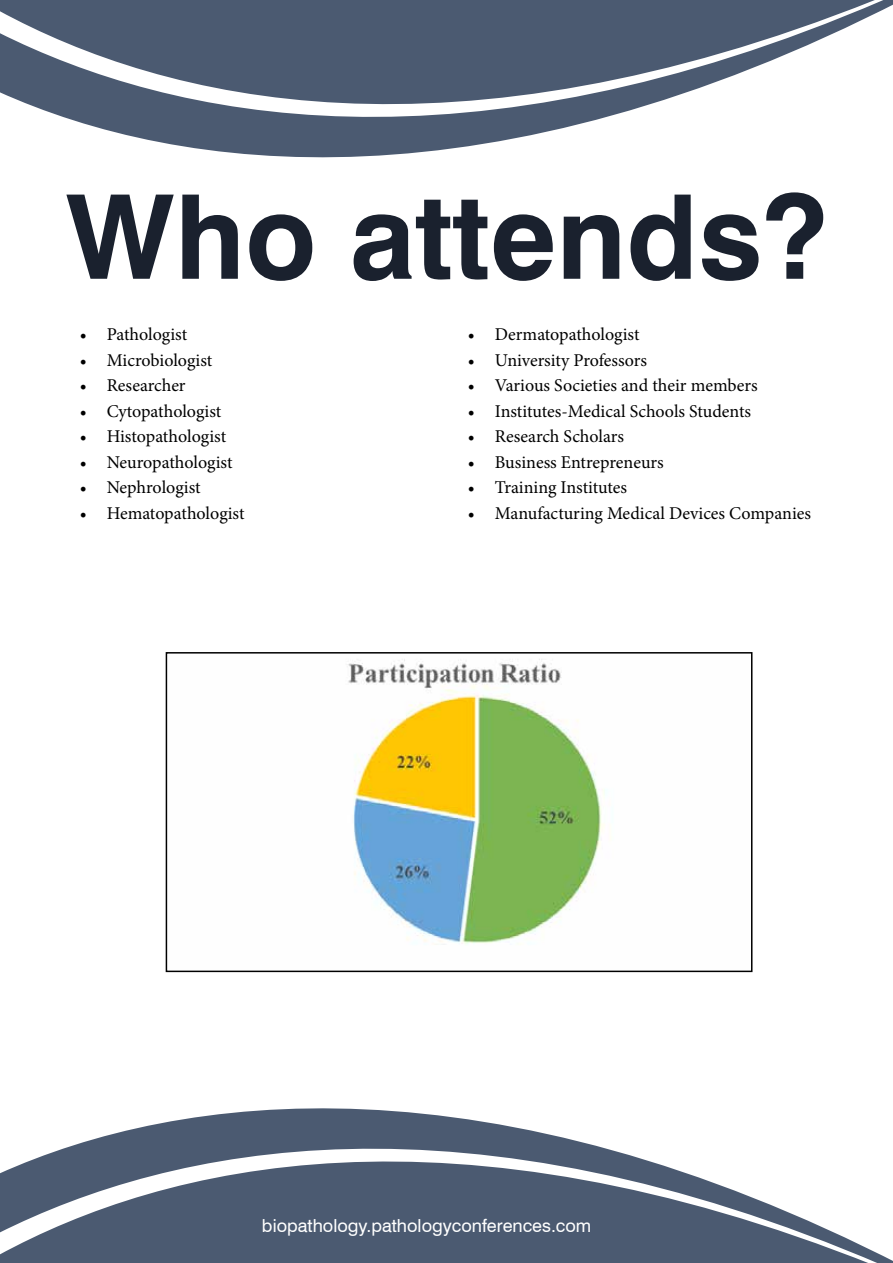
<style>
.page{position:relative;width:893px;height:1263px;background:#fff}
.page>*{position:absolute;margin:0;border:0;box-sizing:border-box;transform-origin:0 0}
.t1{font:700 117px "Swiss 721 BT";color:#1a212e}
.t2{font:18px "Minion Pro";letter-spacing:-.005em;color:#000}
.t3{font:18px "Swiss 721 BT";color:#fff}
</style>
<div class="page">
<svg style="left:0;top:0;width:875px;height:158px;fill:#4b5a71"></svg>
<svg style="left:0;top:1108px;width:875px;height:155px;fill:#4b5a71"></svg>
<img style="left:348px;top:659px;width:259px;height:286px">
<div style="left:166px;top:652px;width:586px;height:320px;border:2px solid #000"></div>
<h1 class="t1" style="left:65px;top:166px;width:763px">Who attends?</h1>
<p class="t2" style="left:80px;top:323px;width:109px">• Pathologist</p>
<p class="t2" style="left:80px;top:348px;width:134px">• Microbiologist</p>
<p class="t2" style="left:80px;top:374px;width:107px">• Researcher</p>
<p class="t2" style="left:80px;top:399px;width:143px">• Cytopathologist</p>
<p class="t2" style="left:80px;top:425px;width:148px">• Histopathologist</p>
<p class="t2" style="left:80px;top:450px;width:154px">• Neuropathologist</p>
<p class="t2" style="left:80px;top:476px;width:123px">• Nephrologist</p>
<p class="t2" style="left:80px;top:501px;width:166px">• Hematopathologist</p>
<p class="t2" style="left:468px;top:323px;width:173px">• Dermatopathologist</p>
<p class="t2" style="left:468px;top:348px;width:181px">• University Professors</p>
<p class="t2" style="left:468px;top:374px;width:291px">• Various Societies and their members</p>
<p class="t2" style="left:468px;top:399px;width:285px">• Institutes-Medical Schools Students</p>
<p class="t2" style="left:468px;top:425px;width:158px">• Research Scholars</p>
<p class="t2" style="left:468px;top:450px;width:197px">• Business Entrepreneurs</p>
<p class="t2" style="left:468px;top:476px;width:161px">• Training Institutes</p>
<p class="t2" style="left:468px;top:501px;width:345px">• Manufacturing Medical Devices Companies</p>
<p class="t3" style="left:262px;top:1214px;width:331px">biopathology.pathologyconferences.com</p>
</div>
